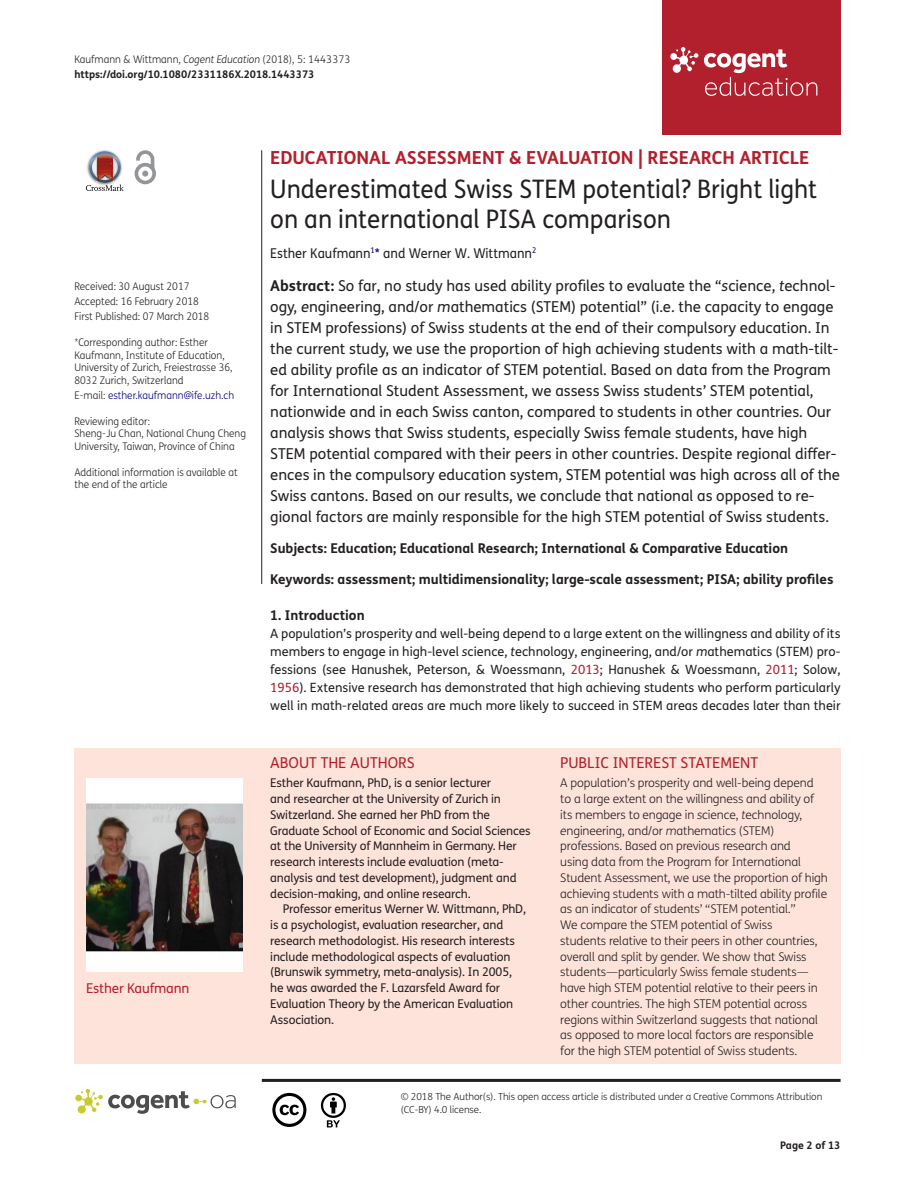
<style>
.page{position:relative;width:915px;height:1191px;background:#fff}
.page>*{position:absolute;margin:0;border:0;box-sizing:border-box;transform-origin:0 0}
.t1{font:25.5px/30px "FS Me Pro";color:#231f20;scale:.95 1}
.t2{font:700 18px "FS Me Pro";color:#b3202d}
.t3{font:15px/21px "FS Me Pro";color:#231f20}
.t4{font:15px "FS Me Pro";color:#b3202d}
.t5{font:700 13.5px "FS Me Pro";color:#231f20}
.t6{font:13.5px "FS Me Pro";color:#231f20;scale:.95 1}
.t7{font:13.5px "FS Me Pro";letter-spacing:-.01em;color:#b3202d}
.t8{font:12.75px/18px "FS Me Pro";color:#231f20;text-align:justify}
.t9{font:300 12px/15.8px "FS Me Pro";letter-spacing:-.01em;color:#231f20}
.t10{font:12px/15.8px "FS Me Pro";letter-spacing:-.01em;color:#231f20}
.t11{font:300 10.5px/12.8px "FS Me Pro";color:#231f20;scale:.95 1}
.t12{font:700 10.5px/15px "FS Me Pro";color:#231f20}
.t13{font:300 10.5px "FS Me Pro";color:#000080;scale:.95 1}
.t14{font:300 9.75px/12.8px "FS Me Pro";letter-spacing:-.01em;color:#231f20}
.s1{font-weight:300}
.s2{font-weight:300;font-style:italic}
.s3{color:#231f20}
.s4{color:#000080}
.s5{font-weight:700}
.s6{font-style:italic}
.s7{color:#b3202d}
</style>
<div class="page">
<div style="left:661px;top:0;width:179px;height:134px;background:#b3202d"></div>
<svg style="left:670px;top:47px;width:147px;height:49px"></svg>
<div style="left:74px;top:748px;width:766px;height:315px;background:#fde3da"></div>
<svg style="left:86px;top:151px;width:38px;height:40px"></svg>
<svg style="left:134px;top:150px;width:22px;height:34px"></svg>
<hr style="left:261px;top:150px;width:1px;height:434px;background:#231f20">
<hr style="left:262px;top:1078px;width:578px;height:3px;background:#231f20">
<svg style="left:75px;top:1089px;width:161px;height:24px"></svg>
<svg style="left:272px;top:1093px;width:34px;height:34px"></svg>
<svg style="left:321px;top:1093px;width:25px;height:34px"></svg>
<img style="left:87px;top:778px;width:155px;height:193px">
<p class="t12" style="left:74px;top:51px;width:277px"><span class="s1">Kaufmann &amp; Wittmann,</span> <span class="s2">Cogent Education</span> <span class="s1">(2018), 5: 1443373 </span>https://doi.org/10.1080/2331186X.2018.1443373</p>
<p class="t11" style="left:74px;top:279px;width:143px;line-height:14.9px">Received: 30 August 2017<br>Accepted: 16 February 2018<br>First Published: 07 March 2018</p>
<p class="t11" style="left:74px;top:335px;width:168px">*Corresponding author: Esther Kaufmann, Institute of Education, University of Zurich, Freiestrasse 36, 8032 Zurich, Switzerland</p>
<p class="t13" style="left:74px;top:388px;width:170px"><span class="s3">E-mail:</span> esther.kaufmann@ife.uzh.ch</p>
<p class="t11" style="left:74px;top:414px;width:182px">Reviewing editor:<br>Sheng-Ju Chan, National Chung Cheng<br>University, Taiwan, Province of China</p>
<p class="t11" style="left:74px;top:465px;width:173px">Additional information is available at the end of the article</p>
<p class="t7" style="left:86px;top:978px;width:105px">Esther Kaufmann</p>
<p class="t2" style="left:270px;top:143px;width:540px">EDUCATIONAL ASSESSMENT &amp; EVALUATION | RESEARCH ARTICLE</p>
<h1 class="t1" style="left:270px;top:174px;width:577px">Underestimated Swiss STEM potential? Bright light on an international PISA comparison</h1>
<p class="t6" style="left:270px;top:243px;width:281px">Esther Kaufmann<sup>1</sup><span class="s4">*</span> and Werner W. Wittmann<sup>2</sup></p>
<p class="t3" style="left:270px;top:275px;width:571px"><span class="s5">Abstract:</span> So far, no study has used ability profiles to evaluate the “<span class="s6">s</span>cience, <span class="s6">t</span>echnol&shy;ogy, <span class="s6">e</span>ngineering, and/or <span class="s6">m</span>athematics (STEM) potential” (i.e. the capacity to engage in STEM professions) of Swiss students at the end of their compulsory education. In the current study, we use the proportion of high achieving students with a math-tilt&shy;ed ability profile as an indicator of STEM potential. Based on data from the Program for International Student Assessment, we assess Swiss students’ STEM potential, nationwide and in each Swiss canton, compared to students in other countries. Our analysis shows that Swiss students, especially Swiss female students, have high STEM potential compared with their peers in other countries. Despite regional differ&shy;ences in the compulsory education system, STEM potential was high across all of the Swiss cantons. Based on our results, we conclude that national as opposed to re&shy;gional factors are mainly responsible for the high STEM potential of Swiss students.</p>
<p class="t5" style="left:270px;top:538px;width:519px">Subjects: Education; Educational Research; International &amp; Comparative Education</p>
<p class="t5" style="left:270px;top:569px;width:564px">Keywords: assessment; multidimensionality; large-scale assessment; PISA; ability profiles</p>
<p class="t5" style="left:270px;top:605px;width:96px">1. Introduction</p>
<p class="t8" style="left:270px;top:624px;width:571px">A population’s prosperity and well-being depend to a large extent on the willingness and ability of its members to engage in high-level <span class="s6">s</span>cience, <span class="s6">t</span>echnology, <span class="s6">e</span>ngineering, and/or <span class="s6">m</span>athematics (STEM) pro&shy;fessions (see Hanushek, Peterson, &amp; Woessmann, <span class="s7">2013</span>; Hanushek &amp; Woessmann, <span class="s7">2011</span>; Solow, <span class="s7">1956</span>). Extensive research has demonstrated that high achieving students who perform particularly well in math-related areas are much more likely to succeed in STEM areas decades later than their</p>
<p class="t4" style="left:270px;top:752px;width:146px">ABOUT THE AUTHORS</p>
<p class="t10" style="left:270px;top:775px;width:262px">Esther Kaufmann, PhD, is a senior lecturer<br>and researcher at the University of Zurich in Switzerland. She earned her PhD from the Graduate School of Economic and Social Sciences at the University of Mannheim in Germany. Her research interests include evaluation (meta&shy;analysis and test development), judgment and decision-making, and online research.</p>
<p class="t10" style="left:270px;top:901px;width:257px;text-indent:13px">Professor emeritus Werner W. Wittmann, PhD, is a psychologist, evaluation researcher, and research methodologist. His research interests include methodological aspects of evaluation (Brunswik symmetry, meta-analysis). In 2005, he was awarded the F. Lazarsfeld Award for Evaluation Theory by the American Evaluation Association.</p>
<p class="t4" style="left:560px;top:752px;width:199px">PUBLIC INTEREST STATEMENT</p>
<p class="t9" style="left:560px;top:775px;width:269px">A population’s prosperity and well-being depend<br>to a large extent on the willingness and ability of its members to engage in <span class="s6">s</span>cience, <span class="s6">t</span>echnology, <span class="s6">e</span>ngineering, and/or <span class="s6">m</span>athematics (STEM) professions. Based on previous research and<br>using data from the Program for International Student Assessment, we use the proportion of high achieving students with a math-tilted ability profile as an indicator of students’ “STEM potential.”<br>We compare the STEM potential of Swiss<br>students relative to their peers in other countries, overall and split by gender. We show that Swiss students—particularly Swiss female students— have high STEM potential relative to their peers in other countries. The high STEM potential across regions within Switzerland suggests that national as opposed to more local factors are responsible for the high STEM potential of Swiss students.</p>
<p class="t14" style="left:400px;top:1090px;width:423px">© 2018 The Author(s). This open access article is distributed under a Creative Commons Attribution (CC-BY) 4.0 license.</p>
<p class="t12" style="left:780px;top:1137px;width:62px">Page 2 of 13</p>
</div>
